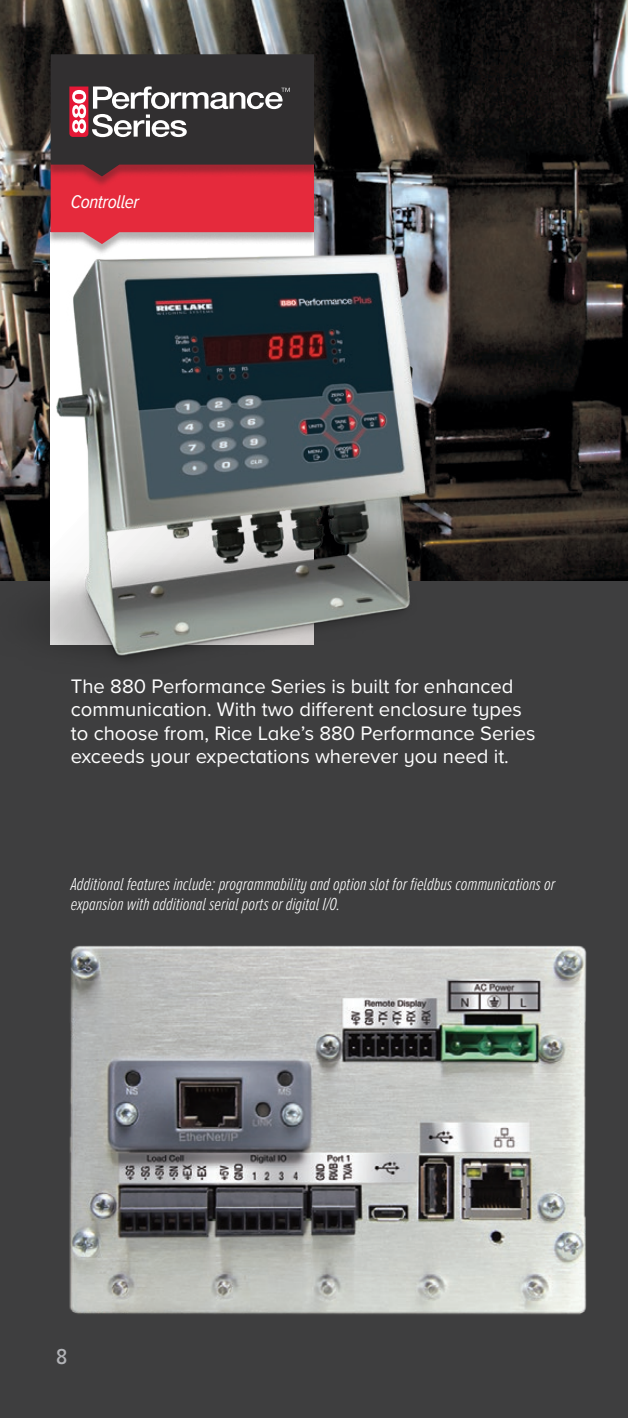
<style>
.page{position:relative;width:628px;height:1418px;background:#3e3e3f}
.page>*{position:absolute;margin:0;border:0;box-sizing:border-box;transform-origin:0 0}
.t1{font:500 22.5px "Proxima Nova A Cond";color:#b2b3b7}
.Product_Body_White{font:20.25px/23.6px "Proxima Nova A";color:#fff}
.Model_Description_Wh{font:italic 19.12px "Proxima Nova A Cond";letter-spacing:-.02em;color:#fff}
.Caption_White{font:italic 300 18px/20.2px "Proxima Nova A Ex Cn";color:#fff}
</style>
<div class="page">
<img style="left:0;top:0;width:628px;height:581px">
<div style="left:45px;top:56px;width:274px;height:133px;background:#231f20;opacity:.35"></div>
<svg style="left:51px;top:54px;width:263px;height:168px"></svg>
<img style="left:0;top:222px;width:449px;height:438px">
<img style="left:69px;top:945px;width:518px;height:370px">
<p class="Model_Description_Wh" style="left:71px;top:187px;width:70px">Controller</p>
<p class="Model_Description_Wh" style="left:85px;top:190px;width:104px">Programmable</p>
<p class="Product_Body_White" style="left:71px;top:673px;width:466px">The 880 Performance Series is built for enhanced communication. With two different enclosure types to choose from, Rice Lake’s 880 Performance Series exceeds your expectations wherever you need it.</p>
<p class="Caption_White" style="left:71px;top:873px;width:485px">Additional features include: programmability and option slot for fieldbus communications or expansion with additional serial ports or digital I/O.</p>
<p class="t1" style="left:56px;top:1339px;width:13px">8</p>
</div>
